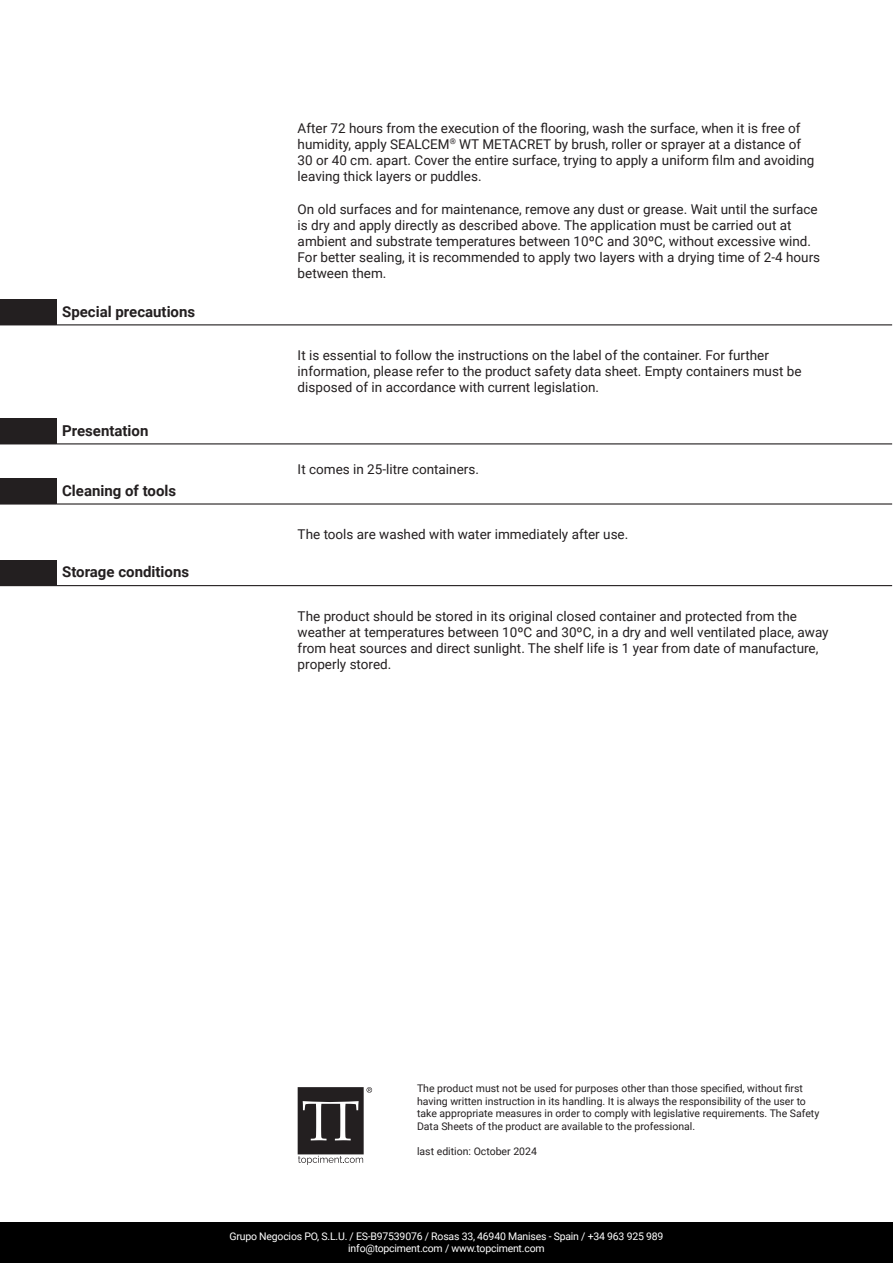
<style>
.page{position:relative;width:893px;height:1263px;background:#fff}
.page>*{position:absolute;margin:0;border:0;box-sizing:border-box;transform-origin:0 0}
.t1{font:700 15px "Roboto";color:#231f20}
.TEXTO_GROSO{font:13.5px/16.2px "Roboto";color:#231f20}
.t2{font:10.5px/12.6px "Roboto";color:#231f20}
.t3{font:10.5px/12px "Roboto";letter-spacing:-.02em;color:#fff;text-align:center}
</style>
<div class="page">
<div style="left:0;top:1222px;width:893px;height:41px;background:#000"></div>
<div style="left:0;top:299px;width:56px;height:26px;background:#231f20"></div>
<hr style="left:56px;top:324px;width:836px;height:1px;background:#231f20">
<div style="left:0;top:418px;width:56px;height:26px;background:#231f20"></div>
<hr style="left:56px;top:443px;width:836px;height:1px;background:#231f20">
<div style="left:0;top:478px;width:56px;height:26px;background:#231f20"></div>
<hr style="left:0;top:503px;width:56px;height:2px;background:#231f20">
<hr style="left:56px;top:503px;width:836px;height:2px;background:#231f20">
<div style="left:0;top:560px;width:56px;height:26px;background:#231f20"></div>
<hr style="left:56px;top:585px;width:836px;height:1px;background:#231f20">
<svg style="left:298px;top:1087px;width:74px;height:78px"></svg>
<h3 class="t1" style="left:62px;top:301px;width:135px">Special precautions</h3>
<h3 class="t1" style="left:62px;top:420px;width:88px">Presentation</h3>
<h3 class="t1" style="left:62px;top:480px;width:116px">Cleaning of tools</h3>
<h3 class="t1" style="left:62px;top:561px;width:128px">Storage conditions</h3>
<p class="TEXTO_GROSO" style="left:298px;top:119px;width:518px">After 72 hours from the execution of the flooring, wash the surface, when it is free of humidity, apply SEALCEM<sup>®</sup> WT METACRET by brush, roller or sprayer at a distance of 30 or 40 cm. apart. Cover the entire surface, trying to apply a uniform film and avoiding leaving thick layers or puddles.</p>
<p class="TEXTO_GROSO" style="left:298px;top:200px;width:524px">On old surfaces and for maintenance, remove any dust or grease. Wait until the surface is dry and apply directly as described above. The application must be carried out at ambient and substrate temperatures between 10ºC and 30ºC, without excessive wind.<br>For better sealing, it is recommended to apply two layers with a drying time of 2-4 hours between them.</p>
<p class="TEXTO_GROSO" style="left:298px;top:347px;width:505px">It is essential to follow the instructions on the label of the container. For further information, please refer to the product safety data sheet. Empty containers must be disposed of in accordance with current legislation.</p>
<p class="TEXTO_GROSO" style="left:298px;top:460px;width:183px">It comes in 25-litre containers.</p>
<p class="TEXTO_GROSO" style="left:298px;top:526px;width:332px">The tools are washed with water immediately after use.</p>
<p class="TEXTO_GROSO" style="left:298px;top:607px;width:532px">The product should be stored in its original closed container and protected from the weather at temperatures between 10ºC and 30ºC, in a dry and well ventilated place, away from heat sources and direct sunlight. The shelf life is 1 year from date of manufacture, properly stored.</p>
<p class="t2" style="left:417px;top:1082px;width:404px">The product must not be used for purposes other than those specified, without first having written instruction in its handling. It is always the responsibility of the user to take appropriate measures in order to comply with legislative requirements. The Safety Data Sheets of the product are available to the professional.</p>
<p class="t2" style="left:417px;top:1145px;width:121px">last edition: October 2024</p>
<p class="t3" style="left:230px;top:1230px;width:435px">Grupo Negocios PO, S.L.U. / ES-B97539076 / Rosas 33, 46940 Manises - Spain / +34 963 925 989 info@topciment.com / www.topciment.com</p>
</div>
